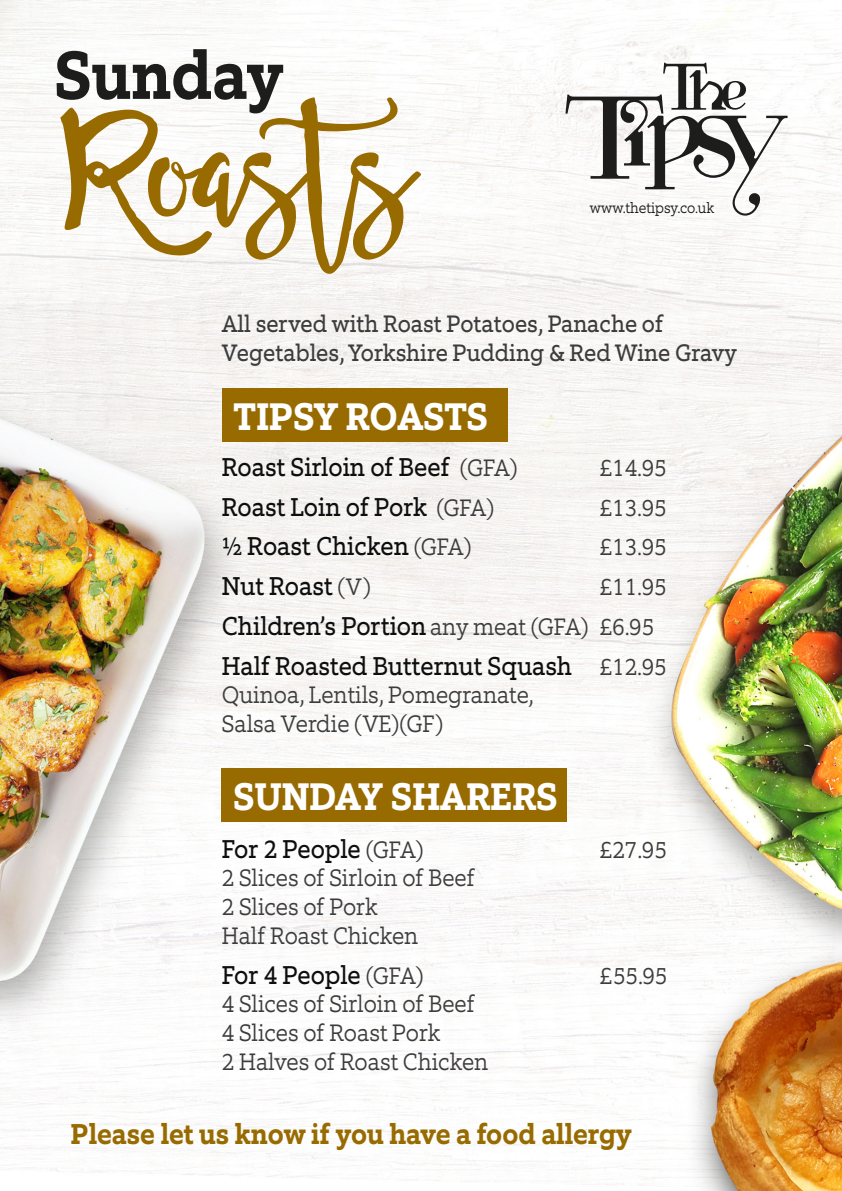
<style>
.page{position:relative;width:842px;height:1191px;background:#fff}
.page>*{position:absolute;margin:0;border:0;box-sizing:border-box;transform-origin:0 0}
.t1{font:700 68.2px "Equip Slab";color:#1d1d1b;scale:.9 1}
.t2{font:700 38.8px "Equip Slab";color:#fff;scale:.91 1}
.t3{font:700 29px "Equip Slab";color:#976b00;scale:.9 1}
.t4{font:26px/39.8px "Equip Slab";color:#0e0e0e;scale:.91 1}
.t5{font:300 24px/28.8px "Equip Slab";color:#3c3c3c;scale:.91 1}
.t6{font:24px/28.8px "Equip Slab";color:#3c3c3c;scale:.91 1}
.t7{font:300 15px "Equip Slab";color:#1d1d1b;scale:.9 1}
.s1{font-weight:300;font-size:24px;color:#3c3c3c}
</style>
<div class="page">
<img style="left:0;top:0;width:842px;height:1190px">
<div style="left:222px;top:388px;width:286px;height:54px;background:#976b00"></div>
<div style="left:222px;top:767px;width:345px;height:54px;background:#976b00"></div>
<svg style="left:61px;top:97px;width:360px;height:177px"></svg>
<svg style="left:565px;top:63px;width:222px;height:153px"></svg>
<h1 class="t1" style="left:54px;top:32px;width:256px">Sunday</h1>
<p class="t7" style="left:590px;top:198px;width:140px">www.thetipsy.co.uk</p>
<p class="t6" style="left:222px;top:309px;width:567px">All served with Roast Potatoes, Panache of<br>Vegetables, Yorkshire Pudding &amp; Red Wine Gravy</p>
<h2 class="t2" style="left:233px;top:392px;width:281px">TIPSY ROASTS</h2>
<p class="t4" style="left:222px;top:447px;width:327px">Roast Sirloin of Beef <span class="s1">(GFA)</span></p>
<p class="t5" style="left:599px;top:453px;width:76px">£14.95</p>
<p class="t4" style="left:222px;top:487px;width:301px">Roast Loin of Pork <span class="s1">(GFA)</span></p>
<p class="t5" style="left:599px;top:493px;width:76px">£13.95</p>
<p class="t4" style="left:222px;top:526px;width:276px">½ Roast Chicken <span class="s1">(GFA)</span></p>
<p class="t5" style="left:599px;top:532px;width:76px">£13.95</p>
<p class="t4" style="left:222px;top:566px;width:165px">Nut Roast <span class="s1">(V)</span></p>
<p class="t5" style="left:599px;top:572px;width:76px">£11.95</p>
<p class="t4" style="left:222px;top:606px;width:490px">Children’s Portion <span class="s1">any meat (GFA) £6.95<br></span>Half Roasted Butternut Squash <span class="s1">£12.95</span></p>
<p class="t5" style="left:222px;top:680px;width:344px">Quinoa, Lentils, Pomegranate,<br>Salsa Verdie (VE)(GF)</p>
<h2 class="t2" style="left:233px;top:771px;width:358px">SUNDAY SHARERS</h2>
<p class="t4" style="left:222px;top:828px;width:223px">For 2 People <span class="s1">(GFA)</span></p>
<p class="t5" style="left:599px;top:834px;width:76px">£27.95</p>
<p class="t5" style="left:222px;top:863px;width:279px">2 Slices of Sirloin of Beef<br>2 Slices of Pork<br>Half Roast Chicken</p>
<p class="t4" style="left:222px;top:954px;width:223px">For 4 People <span class="s1">(GFA)</span></p>
<p class="t5" style="left:599px;top:960px;width:76px">£55.95</p>
<p class="t5" style="left:222px;top:989px;width:294px">4 Slices of Sirloin of Beef<br>4 Slices of Roast Pork<br>2 Halves of Roast Chicken</p>
<p class="t3" style="left:71px;top:1116px;width:625px">Please let us know if you have a food allergy</p>
</div>
